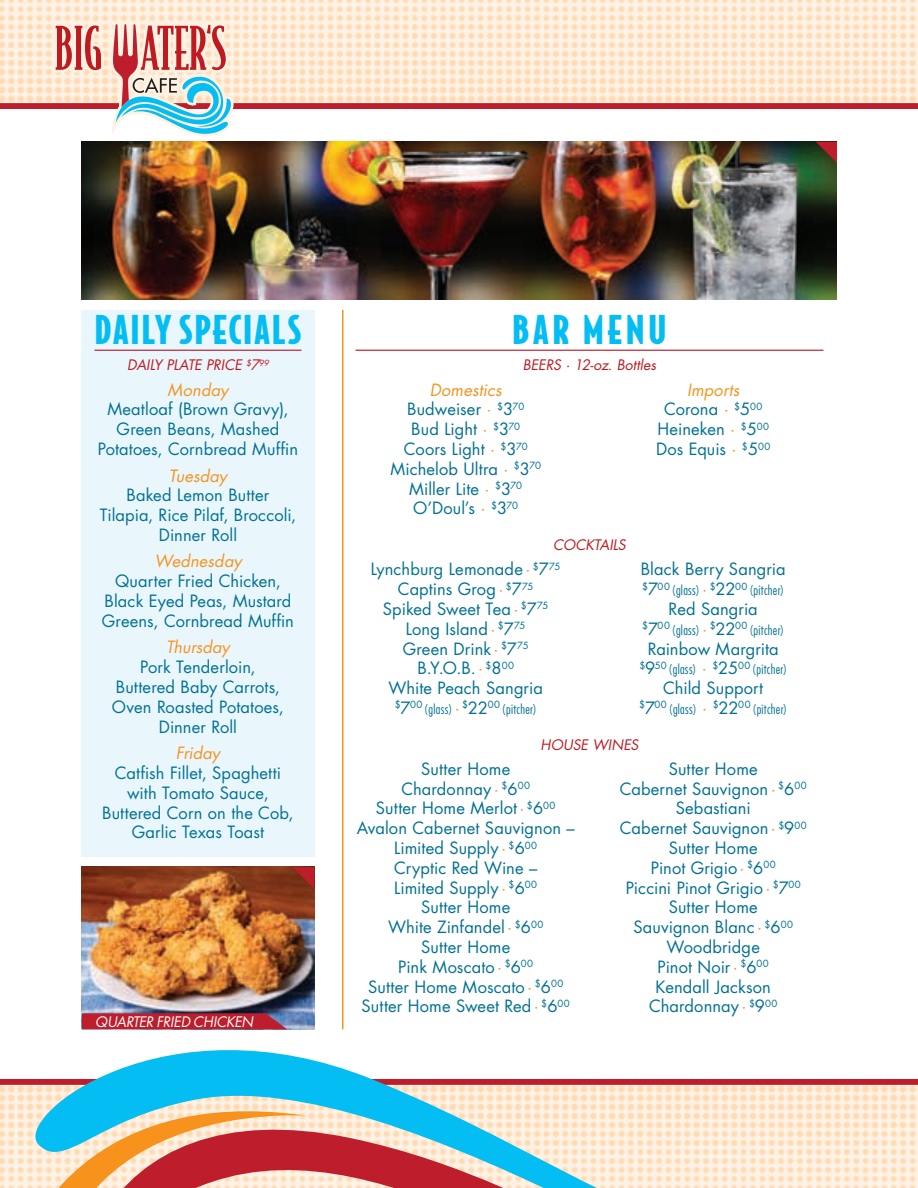
<style>
.page{position:relative;width:918px;height:1188px;background:#fff}
.page>*{position:absolute;margin:0;border:0;box-sizing:border-box;transform-origin:0 0}
.Headline{font:900 37.65px "Bodega Sans";letter-spacing:.05em;color:#04bdf2}
.Menu_Item{font:16.5px/19.8px "Futura Std";letter-spacing:.005em;color:#027193;text-align:center}
.Main_Item_Indent{font:16.5px/19.8px "Futura Std";letter-spacing:.01em;color:#027193;text-align:center}
.Menu_Item-2{font:italic 16.5px "Futura Std";letter-spacing:.005em;color:#f7931d}
.Main_Item_Sub{font:italic 14.1px "Futura Std";letter-spacing:-.005em;color:#c0191f}
.Main_Item_Sub-2{font:italic 14.1px "Futura Std";letter-spacing:-.02em;color:#fff}
.Menu_Item-3{font:300 condensed 13.2px "Futura Std";letter-spacing:.02em;color:#027193}
.s1{font-style:italic;color:#f7931d}
.s2{color:#f7931d}
.s3{font-weight:400;font-stretch:normal;font-size:16.5px}
.s4{font-weight:400;font-stretch:normal;font-size:16.5px;color:#f7931d}
</style>
<div class="page">
<img style="left:0;top:0;width:918px;height:103px">
<img style="left:0;top:1085px;width:918px;height:103px">
<div style="left:0;top:103px;width:918px;height:6px;background:#be1d2c"></div>
<div style="left:0;top:1079px;width:918px;height:6px;background:#be1d2c"></div>
<svg style="left:50px;top:0;width:189px;height:142px"></svg>
<svg style="left:89px;top:1050px;width:292px;height:33px;fill:#04bdf2"></svg>
<svg style="left:9px;top:1083px;width:723px;height:105px;background:#beb9b4"></svg>
<div style="left:81px;top:310px;width:234px;height:546px;background:#e9f7fd"></div>
<hr style="left:94px;top:350px;width:208px;height:1px;background:#be1d2c">
<hr style="left:356px;top:350px;width:468px;height:1px;background:#be1d2c">
<img style="left:81px;top:142px;width:756px;height:157px">
<img style="left:81px;top:867px;width:233px;height:162px">
<svg style="left:82px;top:1013px;width:205px;height:16px;background:#b62334"></svg>
<svg style="left:293px;top:867px;width:21px;height:21px"></svg>
<svg style="left:816px;top:142px;width:21px;height:21px"></svg>
<hr style="left:342px;top:310px;width:2px;height:719px;background:#f7931d">
<p class="Headline" style="left:94px;top:305px;width:209px">DAILY SPECIALS</p>
<p class="Main_Item_Sub" style="left:127px;top:356px;width:143px">DAILY PLATE PRICE <sup>$</sup>7<sup>99</sup></p>
<p class="Main_Item_Indent" style="left:98px;top:380px;width:202px"><span class="s1">Monday<br></span>Meatloaf (Brown Gravy),<br>Green Beans, Mashed<br>Potatoes, Cornbread Muffin</p>
<p class="Main_Item_Indent" style="left:100px;top:466px;width:198px"><span class="s1">Tuesday<br></span>Baked Lemon Butter<br>Tilapia, Rice Pilaf, Broccoli,<br>Dinner Roll</p>
<p class="Main_Item_Indent" style="left:102px;top:552px;width:194px"><span class="s1">Wednesday<br></span>Quarter Fried Chicken,<br>Black Eyed Peas, Mustard<br>Greens, Cornbread Muffin</p>
<p class="Main_Item_Indent" style="left:112px;top:638px;width:174px"><span class="s1">Thursday<br></span>Pork Tenderloin,<br>Buttered Baby Carrots,<br>Oven Roasted Potatoes,<br>Dinner Roll</p>
<p class="Main_Item_Indent" style="left:102px;top:743px;width:193px"><span class="s1">Friday<br></span>Catfish Fillet, Spaghetti with Tomato Sauce,<br>Buttered Corn on the Cob,<br>Garlic Texas Toast</p>
<p class="Main_Item_Sub-2" style="left:95px;top:1012px;width:159px">QUARTER FRIED CHICKEN</p>
<p class="Headline" style="left:512px;top:305px;width:156px">BAR MENU</p>
<p class="Main_Item_Sub" style="left:523px;top:356px;width:135px">BEERS ∙ 12-oz. Bottles</p>
<p class="Menu_Item-2" style="left:430px;top:379px;width:73px">Domestics</p>
<p class="Menu_Item" style="left:407px;top:400px;width:119px">Budweiser <span class="s2">∙</span> <sup>$</sup>3<sup>70</sup></p>
<p class="Menu_Item" style="left:411px;top:419px;width:110px">Bud Light <span class="s2">∙</span> <sup>$</sup>3<sup>70</sup></p>
<p class="Menu_Item" style="left:404px;top:439px;width:125px">Coors Light <span class="s2">∙</span> <sup>$</sup>3<sup>70</sup></p>
<p class="Menu_Item" style="left:390px;top:459px;width:152px">Michelob Ultra <span class="s2">∙</span> <sup>$</sup>3<sup>70</sup></p>
<p class="Menu_Item" style="left:409px;top:479px;width:114px">Miller Lite <span class="s2">∙</span> <sup>$</sup>3<sup>70</sup></p>
<p class="Menu_Item" style="left:413px;top:499px;width:106px">O’Doul’s <span class="s2">∙</span> <sup>$</sup>3<sup>70</sup></p>
<p class="Main_Item_Sub" style="left:553px;top:536px;width:74px">COCKTAILS</p>
<p class="Menu_Item" style="left:371px;top:560px;width:191px">Lynchburg Lemonade <span class="s2">∙</span> <sup>$</sup>7<sup>75</sup></p>
<p class="Menu_Item" style="left:398px;top:579px;width:137px">Captins Grog<span class="s2">∙</span> <sup>$</sup>7<sup>75</sup></p>
<p class="Menu_Item" style="left:383px;top:599px;width:167px">Spiked Sweet Tea <span class="s2">∙</span> <sup>$</sup>7<sup>75</sup></p>
<p class="Menu_Item" style="left:406px;top:619px;width:121px">Long Island <span class="s2">∙</span> <sup>$</sup>7<sup>75</sup></p>
<p class="Menu_Item" style="left:403px;top:639px;width:127px">Green Drink <span class="s2">∙</span> <sup>$</sup>7<sup>75</sup></p>
<p class="Menu_Item" style="left:417px;top:659px;width:98px">B.Y.O.B.<span class="s2">∙</span> <sup>$</sup>8<sup>00</sup></p>
<p class="Menu_Item" style="left:389px;top:678px;width:156px">White Peach Sangria</p>
<p class="Menu_Item-3" style="left:395px;top:701px;width:143px"><sup>$</sup><span class="s3">7</span><sup>00</sup> (glass) <span class="s4">∙</span> <sup>$</sup><span class="s3">22</span><sup>00</sup> (pitcher)</p>
<p class="Menu_Item-2" style="left:687px;top:379px;width:54px">Imports</p>
<p class="Menu_Item" style="left:664px;top:400px;width:100px">Corona <span class="s2">∙</span> <sup>$</sup>5<sup>00</sup></p>
<p class="Menu_Item" style="left:658px;top:419px;width:113px">Heineken <span class="s2">∙</span> <sup>$</sup>5<sup>00</sup></p>
<p class="Menu_Item" style="left:656px;top:439px;width:116px">Dos Equis <span class="s2">∙</span> <sup>$</sup>5<sup>00</sup></p>
<p class="Menu_Item" style="left:641px;top:560px;width:147px">Black Berry Sangria</p>
<p class="Menu_Item-3" style="left:642px;top:582px;width:143px"><sup>$</sup><span class="s3">7</span><sup>00</sup> (glass) <span class="s4">∙</span> <sup>$</sup><span class="s3">22</span><sup>00</sup> (pitcher)</p>
<p class="Menu_Item" style="left:669px;top:599px;width:91px">Red Sangria</p>
<p class="Menu_Item-3" style="left:642px;top:622px;width:143px"><sup>$</sup><span class="s3">7</span><sup>00</sup> (glass) <span class="s4">∙</span> <sup>$</sup><span class="s3">22</span><sup>00</sup> (pitcher)</p>
<p class="Menu_Item" style="left:648px;top:639px;width:133px">Rainbow Margrita</p>
<p class="Menu_Item-3" style="left:639px;top:662px;width:149px"><sup>$</sup><span class="s3">9</span><sup>50</sup> (glass) <span class="s4">∙</span> <sup>$</sup><span class="s3">25</span><sup>00</sup> (pitcher)</p>
<p class="Menu_Item" style="left:663px;top:678px;width:101px">Child Support</p>
<p class="Menu_Item-3" style="left:639px;top:701px;width:150px"><sup>$</sup><span class="s3">7</span><sup>00</sup> (glass) <span class="s4">∙</span> <sup>$</sup><span class="s3">22</span><sup>00</sup> (pitcher)</p>
<p class="Main_Item_Sub" style="left:540px;top:736px;width:100px">HOUSE WINES</p>
<p class="Menu_Item" style="left:402px;top:759px;width:130px">Sutter Home<br>Chardonnay <span class="s2">∙</span> <sup>$</sup>6<sup>00</sup></p>
<p class="Menu_Item" style="left:376px;top:799px;width:181px">Sutter Home Merlot<span class="s2">∙</span> <sup>$</sup>6<sup>00</sup></p>
<p class="Menu_Item" style="left:357px;top:818px;width:220px">Avalon Cabernet Sauvignon –<br>Limited Supply <span class="s2">∙</span> <sup>$</sup>6<sup>00</sup></p>
<p class="Menu_Item" style="left:394px;top:858px;width:145px;text-align:left">Cryptic Red Wine –<br>Limited Supply <span class="s2">∙</span> <sup>$</sup>6<sup>00</sup></p>
<p class="Menu_Item" style="left:388px;top:898px;width:157px">Sutter Home<br>White Zinfandel<span class="s2">∙</span> <sup>$</sup>6<sup>00</sup></p>
<p class="Menu_Item" style="left:398px;top:937px;width:136px">Sutter Home<br>Pink Moscato <span class="s2">∙</span> <sup>$</sup>6<sup>00</sup></p>
<p class="Menu_Item" style="left:368px;top:977px;width:197px">Sutter Home Moscato <span class="s2">∙</span> <sup>$</sup>6<sup>00</sup></p>
<p class="Menu_Item" style="left:362px;top:997px;width:210px">Sutter Home Sweet Red <span class="s2">∙</span> <sup>$</sup>6<sup>00</sup></p>
<p class="Menu_Item" style="left:620px;top:759px;width:189px">Sutter Home<br>Cabernet Sauvignon <span class="s2">∙</span> <sup>$</sup>6<sup>00</sup></p>
<p class="Menu_Item" style="left:620px;top:799px;width:188px">Sebastiani<br>Cabernet Sauvignon <span class="s2">∙</span> <sup>$</sup>9<sup>00</sup></p>
<p class="Menu_Item" style="left:651px;top:838px;width:126px">Sutter Home<br>Pinot Grigio <span class="s2">∙</span> <sup>$</sup>6<sup>00</sup></p>
<p class="Menu_Item" style="left:626px;top:878px;width:176px">Piccini Pinot Grigio <span class="s2">∙</span> <sup>$</sup>7<sup>00</sup></p>
<p class="Menu_Item" style="left:633px;top:898px;width:161px">Sutter Home<br>Sauvignon Blanc <span class="s2">∙</span> <sup>$</sup>6<sup>00</sup></p>
<p class="Menu_Item" style="left:658px;top:937px;width:113px">Woodbridge<br>Pinot Noir<span class="s2">∙</span> <sup>$</sup>6<sup>00</sup></p>
<p class="Menu_Item" style="left:649px;top:977px;width:130px">Kendall Jackson<br>Chardonnay <span class="s2">∙</span> <sup>$</sup>9<sup>00</sup></p>
</div>
